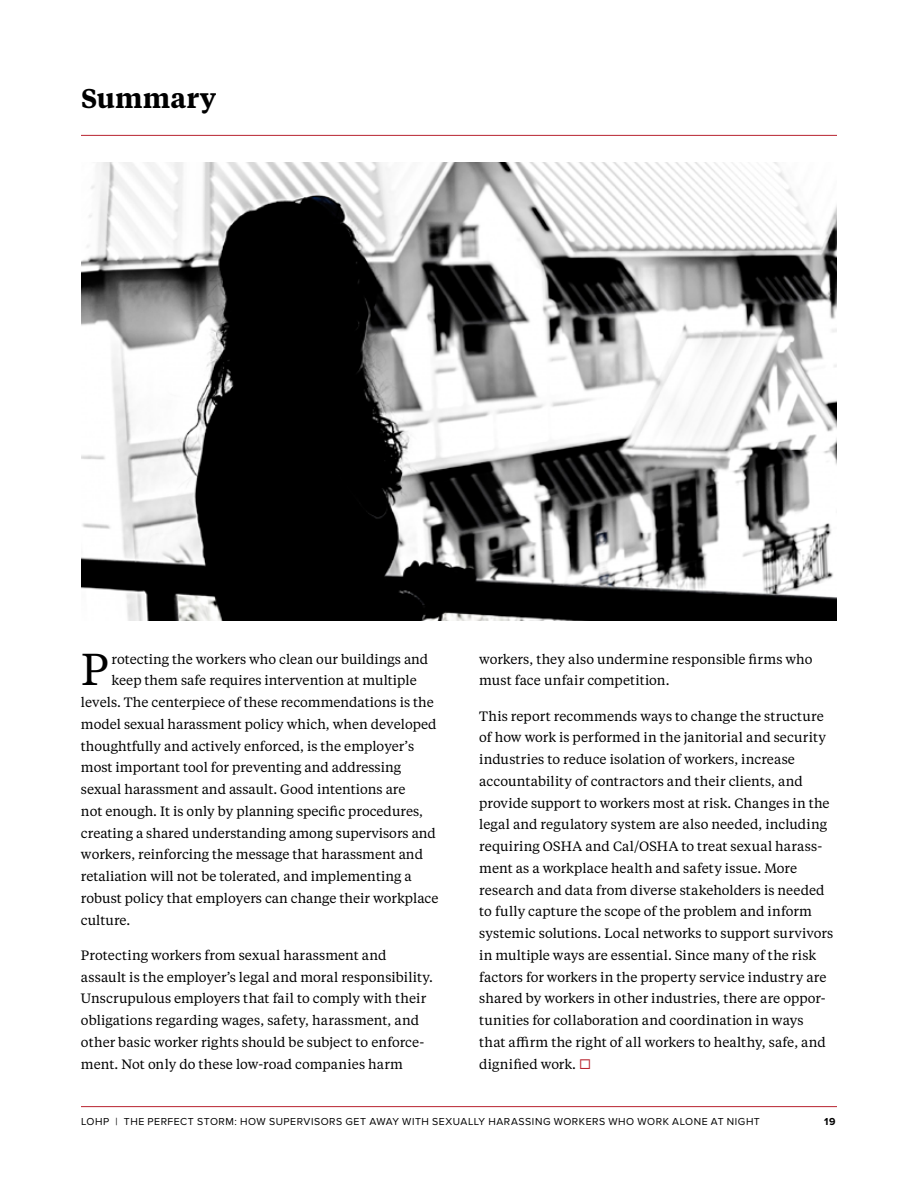
<style>
.page{position:relative;width:918px;height:1188px;background:#fff}
.page>*{position:absolute;margin:0;border:0;box-sizing:border-box;transform-origin:0 0}
.t1{font:44.55px "Tiempos Text";color:#000}
.t2{font:600 27px "Tiempos Text";letter-spacing:.005em;color:#000}
.t3{font:13.5px/21.8px "Tiempos Text";color:#000}
.t4{font:10.5px "Proxima Nova";letter-spacing:.05em;color:#000}
.t5{font:700 10.5px "Proxima Nova";color:#000}
.s1{color:#b8232f}
</style>
<div class="page">
<hr style="left:81px;top:1106px;width:756px;height:1px;background:#b8232f">
<hr style="left:81px;top:135px;width:756px;height:1px;background:#b8232f">
<img style="left:81px;top:162px;width:756px;height:459px">
<h2 class="t2" style="left:81px;top:80px;width:137px">Summary</h2>
<h1 class="t1" style="left:81px;top:640px;width:29px">P</h1>
<p class="t3" style="left:112px;top:647px;width:318px">rotecting the workers who clean our buildings and</p>
<p class="t3" style="left:112px;top:669px;width:307px">keep them safe requires intervention at multiple</p>
<p class="t3" style="left:81px;top:691px;width:354px">levels. The centerpiece of these recommendations is the</p>
<p class="t3" style="left:81px;top:713px;width:357px">model sexual harassment policy which, when developed</p>
<p class="t3" style="left:81px;top:734px;width:335px">thoughtfully and actively enforced, is the employer’s</p>
<p class="t3" style="left:81px;top:756px;width:322px">most important tool for preventing and addressing</p>
<p class="t3" style="left:81px;top:778px;width:326px">sexual harassment and assault. Good intentions are</p>
<p class="t3" style="left:81px;top:800px;width:344px">not enough. It is only by planning specific procedures,</p>
<p class="t3" style="left:81px;top:821px;width:356px">creating a shared understanding among supervisors and</p>
<p class="t3" style="left:81px;top:843px;width:344px">workers, reinforcing the message that harassment and</p>
<p class="t3" style="left:81px;top:865px;width:332px">retaliation will not be tolerated, and implementing a</p>
<p class="t3" style="left:81px;top:887px;width:359px">robust policy that employers can change their workplace</p>
<p class="t3" style="left:81px;top:908px;width:51px">culture.</p>
<p class="t3" style="left:81px;top:944px;width:354px">Protecting workers from sexual harassment and assault is the employer’s legal and moral responsibility.<br>Unscrupulous employers that fail to comply with their obligations regarding wages, safety, harassment, and other basic worker rights should be subject to enforce&shy;ment. Not only do these low-road companies harm</p>
<p class="t3" style="left:479px;top:647px;width:335px">workers, they also undermine responsible firms who must face unfair competition.</p>
<p class="t3" style="left:479px;top:704px;width:356px">This report recommends ways to change the structure of how work is performed in the janitorial and security industries to reduce isolation of workers, increase accountability of contractors and their clients, and provide support to workers most at risk. Changes in the legal and regulatory system are also needed, including requiring OSHA and Cal/OSHA to treat sexual harass&shy;ment as a workplace health and safety issue. More research and data from diverse stakeholders is needed to fully capture the scope of the problem and inform systemic solutions. Local networks to support survivors in multiple ways are essential. Since many of the risk factors for workers in the property service industry are shared by workers in other industries, there are oppor&shy;tunities for collaboration and coordination in ways<br>that affirm the right of all workers to healthy, safe, and dignified work. <span class="s1">◻</span></p>
<p class="t4" style="left:81px;top:1115px;width:680px">LOHP | THE PERFECT STORM: HOW SUPERVISORS GET AWAY WITH SEXUALLY HARASSING WORKERS WHO WORK ALONE AT NIGHT</p>
<p class="t5" style="left:824px;top:1115px;width:13px">19</p>
</div>
